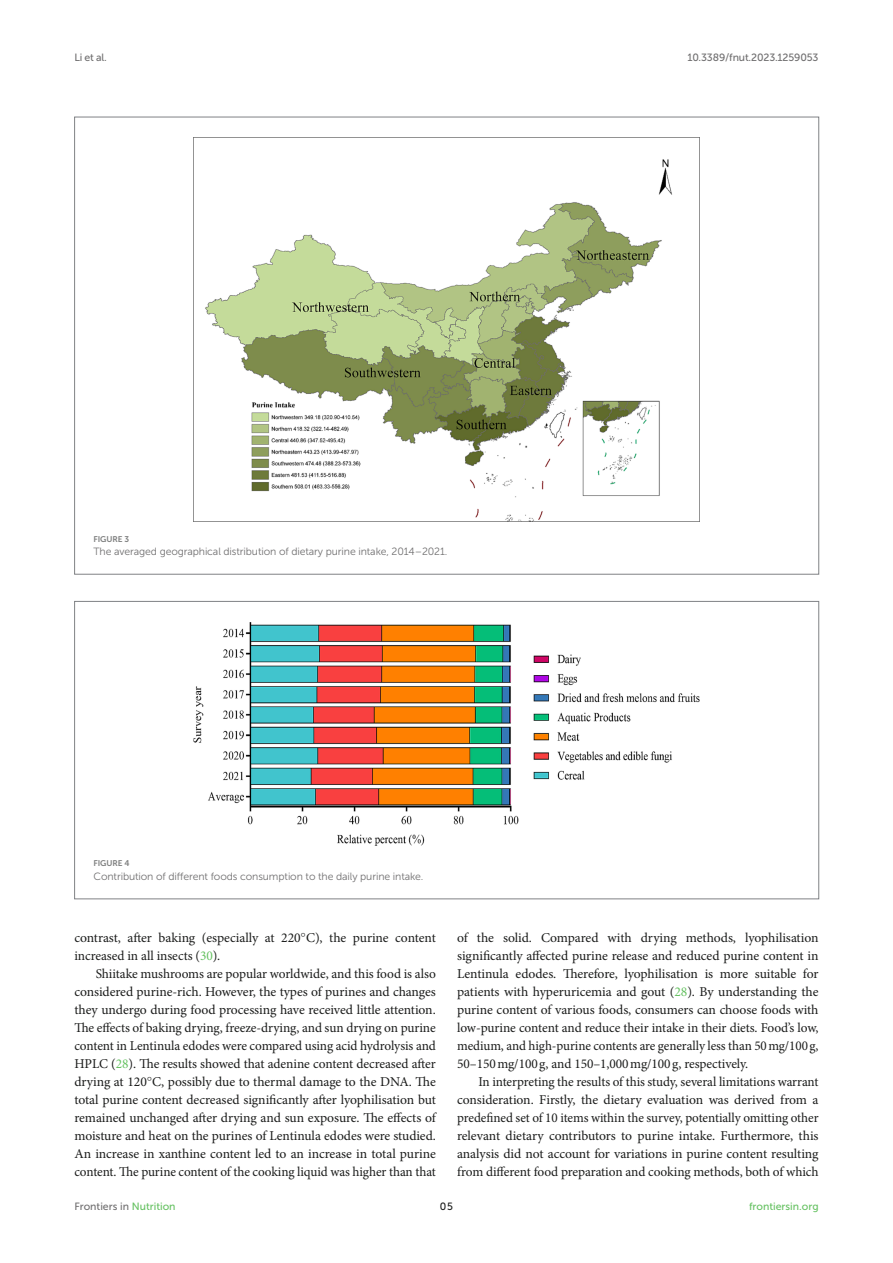
<style>
.page{position:relative;width:893px;height:1263px;background:#fff}
.page>*{position:absolute;margin:0;border:0;box-sizing:border-box;transform-origin:0 0}
.TEXT{font:13.5px/18px "Minion Pro";letter-spacing:-.005em;color:#1b1c1b;text-align:justify}
.FIG_LEG{font:10.5px "Museo Sans 300";letter-spacing:-.01em;color:#706f70}
.t1{font:10.5px "Museo Sans 500";letter-spacing:-.015em;color:#706f70}
.t2{font:10.5px "Museo Sans 500";color:#65c161}
.t3{font:10.5px "Museo Sans 500";color:#1b1c1b}
.FIG_HD{font:8.25px "Museo Sans 700";letter-spacing:-.01em;color:#7e7f7f}
.s1{font-family:"STIX"}
.s2{color:#65c161}
</style>
<div class="page">
<img style="left:193px;top:137px;width:507px;height:385px">
<img style="left:193px;top:622px;width:507px;height:224px">
<p class="t1" style="left:74px;top:51px;width:34px">Li et al.</p>
<p class="t1" style="left:687px;top:51px;width:133px">10.3389/fnut.2023.1259053</p>
<p class="FIG_HD" style="left:94px;top:534px;width:37px">FIGURE 3</p>
<p class="FIG_LEG" style="left:94px;top:546px;width:355px">The averaged geographical distribution of dietary purine intake, 2014–2021.</p>
<p class="FIG_HD" style="left:94px;top:859px;width:37px">FIGURE 4</p>
<p class="FIG_LEG" style="left:94px;top:871px;width:331px">Contribution of different foods consumption to the daily purine intake.</p>
<p class="TEXT" style="left:74px;top:929px;width:363px">contrast, after baking (especially at 220<span class="s1">°</span>C), the purine content increased in all insects (<span class="s2">30</span>).</p>
<p class="TEXT" style="left:74px;top:965px;width:363px;text-indent:21px">Shiitake mushrooms are popular worldwide, and this food is also considered purine-rich. However, the types of purines and changes they undergo during food processing have received little attention.<br>The effects of baking drying, freeze-drying, and sun drying on purine content in Lentinula edodes were compared using acid hydrolysis and HPLC (<span class="s2">28</span>). The results showed that adenine content decreased after drying at 120<span class="s1">°</span>C, possibly due to thermal damage to the DNA. The total purine content decreased significantly after lyophilisation but remained unchanged after drying and sun exposure. The effects of moisture and heat on the purines of Lentinula edodes were studied.<br>An increase in xanthine content led to an increase in total purine content. The purine content of the cooking liquid was higher than that</p>
<p class="TEXT" style="left:457px;top:929px;width:363px">of the solid. Compared with drying methods, lyophilisation significantly affected purine release and reduced purine content in Lentinula edodes. Therefore, lyophilisation is more suitable for patients with hyperuricemia and gout (<span class="s2">28</span>). By understanding the purine content of various foods, consumers can choose foods with low-purine content and reduce their intake in their diets. Food’s low, medium, and high-purine contents are generally less than 50mg/100g, 50–150mg/100g, and 150–1,000mg/100g, respectively.</p>
<p class="TEXT" style="left:457px;top:1073px;width:363px;text-indent:21px">In interpreting the results of this study, several limitations warrant consideration. Firstly, the dietary evaluation was derived from a predefined set of 10 items within the survey, potentially omitting other relevant dietary contributors to purine intake. Furthermore, this analysis did not account for variations in purine content resulting from different food preparation and cooking methods, both of which</p>
<p class="t1" style="left:74px;top:1200px;width:103px">Frontiers in <span class="s2">Nutrition</span></p>
<p class="t3" style="left:440px;top:1200px;width:14px">05</p>
<p class="t2" style="left:749px;top:1200px;width:71px">frontiersin.org</p>
</div>
